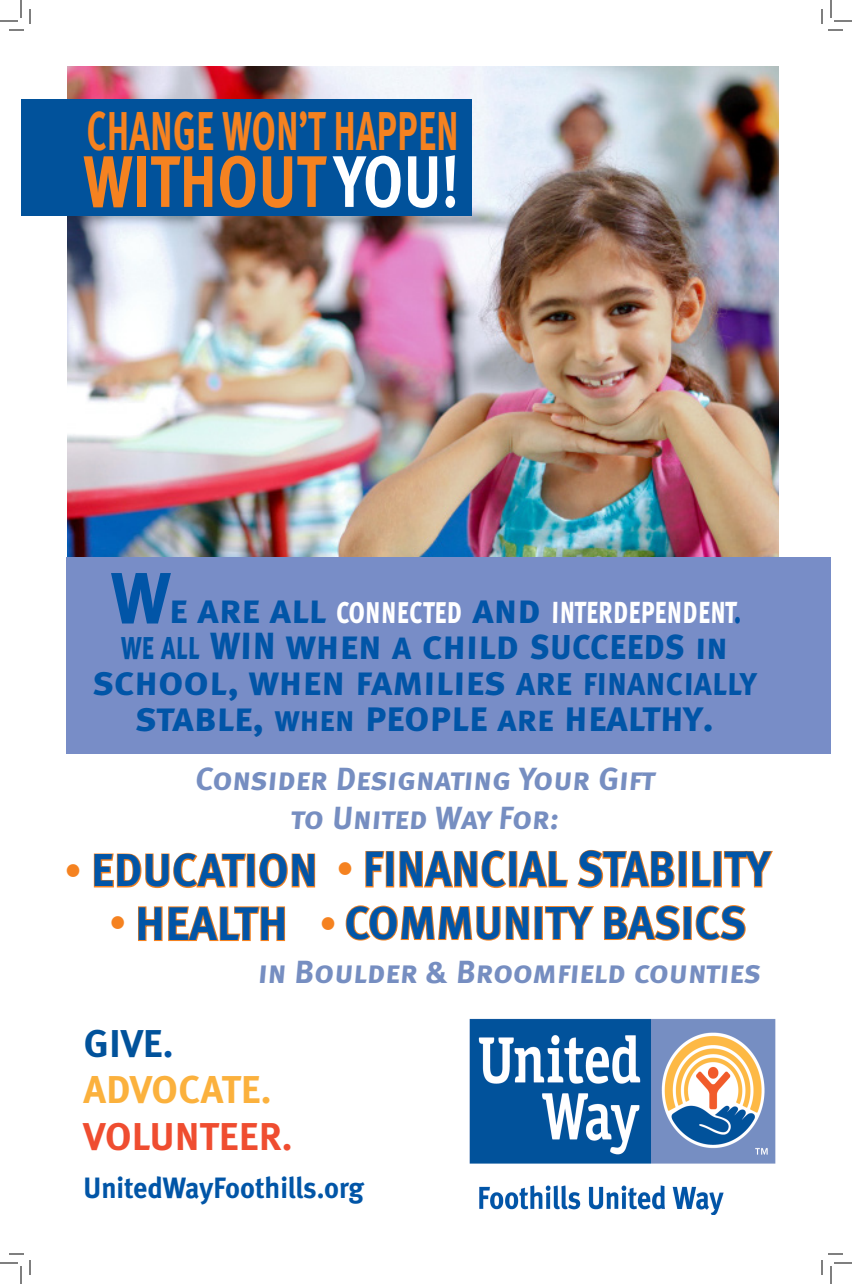
<style>
.page{position:relative;width:852px;height:1284px;background:#fff}
.page>*{position:absolute;margin:0;border:0;box-sizing:border-box;transform-origin:0 0}
.t1{font:72.8px "Meta Bold Caps";color:#f58220;scale:.81 1}
.t2{font:72px "Meta Bold Caps";color:#0155a7}
.t3{font:54.6px "Meta Bold Caps";color:#f58220;scale:.65 1}
.t4{font:49.7px "Meta Bold Caps";color:#0155a7;scale:.9 1}
.t5{font:48px "Minion Pro";color:#f58220}
.t6{font:47px "Meta Bold Caps";color:#0155a7}
.t7{font:46px "Meta Bold Caps";color:#0155a7}
.t8{font:43px "Meta Bold Caps";letter-spacing:-.01em;color:#0155a7;scale:.95 1}
.t9{font:41px/36px "Meta Bold Caps";letter-spacing:-.005em;color:#0155a7;text-align:center}
.t10{font:38.8px "Meta Bold Caps";color:#ef4d30}
.t11{font:38.8px "Meta Bold Caps";color:#fbb13d}
.t12{font:38.8px "Meta Bold Caps";color:#01529b}
.t13{font:38.6px "Meta Bold Caps";color:#fff;scale:.7 1}
.t14{font:32px "Meta Bold Caps";color:#768ec1}
.t15{font:700 29.4px "Meta";color:#0155a7;scale:.95 1}
.s1{color:#fff}
.s2{font-size:41px;color:#0155a7}
.s3{font-size:38.1px}
.s4{color:#0155a7}
.s5{font-size:40px}
.s6{font-size:48px}
.s7{font-size:38.8px}
.s8{font-size:43.7px}
.s9{font-size:37px}
.s10{font-size:39.9px}
.s11{font-size:41px}
.s12{font-size:36px}
</style>
<div class="page">
<img style="left:67px;top:66px;width:712px;height:491px">
<div style="left:66px;top:557px;width:765px;height:197px;background:#788dc7"></div>
<img style="left:681px;top:1019px;width:95px;height:195px">
<div style="left:678px;top:851px;width:9px;height:36px;border:2px solid #f58220"></div>
<svg style="left:692px;top:851px;width:20px;height:37px"></svg>
<div style="left:713px;top:851px;width:9px;height:36px;border:2px solid #f58220"></div>
<svg style="left:723px;top:850px;width:50px;height:38px"></svg>
<svg style="left:345px;top:536px;width:336px;height:674px"></svg>
<div style="left:683px;top:906px;width:9px;height:34px;border:2px solid #f58220"></div>
<svg style="left:695px;top:905px;width:51px;height:36px"></svg>
<svg style="left:93px;top:852px;width:223px;height:90px"></svg>
<div style="left:21px;top:100px;width:451px;height:116px;background:#01529b"></div>
<svg style="left:332px;top:156px;width:105px;height:52px"></svg>
<svg style="left:445px;top:155px;width:10px;height:53px"></svg>
<svg style="left:0;top:0;width:31px;height:31px"></svg>
<svg style="left:0;top:1253px;width:31px;height:31px"></svg>
<svg style="left:821px;top:0;width:31px;height:31px"></svg>
<svg style="left:821px;top:1253px;width:31px;height:31px"></svg>
<p class="t3" style="left:87px;top:99px;width:574px">CHANGE WON’T HAPPEN</p>
<p class="t1" style="left:84px;top:139px;width:465px">WITHOUT <span class="s1">YOU!</span></p>
<p class="t5" style="left:64px;top:833px;width:20px">•</p>
<p class="t2" style="left:110px;top:556px;width:61px">W</p>
<p class="t13" style="left:169px;top:587px;width:821px"><span class="s2">e are all</span> <span class="s3">connected</span> <span class="s2">and</span> interdependent<span class="s4">.</span></p>
<p class="t9" style="left:92px;top:626px;width:666px"><span class="s5">we all</span> <span class="s6">win</span> when <span class="s7">a</span> child <span class="s8">succeeds</span> <span class="s9">in </span>school, when families <span class="s5">are</span> <span class="s10">financially</span></p>
<p class="t8" style="left:135px;top:690px;width:612px"><span class="s11">stable,</span> <span class="s12">when</span> people <span class="s9">are</span> healthy<span class="s11">.</span></p>
<p class="t14" style="left:195px;top:761px;width:465px">Consider Designating Your Gift</p>
<p class="t14" style="left:290px;top:799px;width:273px">to United Way For:</p>
<p class="t7" style="left:91px;top:844px;width:228px">EDUCATION</p>
<p class="t4" style="left:363px;top:840px;width:454px">FINANCIAL STABILITY</p>
<p class="t6" style="left:135px;top:896px;width:154px">HEALTH</p>
<p class="t7" style="left:344px;top:896px;width:404px">COMMUNITY BASICS</p>
<p class="t5" style="left:336px;top:832px;width:20px">•</p>
<p class="t5" style="left:109px;top:886px;width:20px">•</p>
<p class="t5" style="left:319px;top:886px;width:20px">•</p>
<p class="t14" style="left:257px;top:953px;width:507px">in Boulder &amp; Broomfield counties</p>
<p class="t12" style="left:84px;top:1021px;width:92px">GIVE<span class="s4">.</span></p>
<p class="t11" style="left:84px;top:1067px;width:190px">ADVOCATE.</p>
<p class="t10" style="left:84px;top:1114px;width:210px">VOLUNTEER.</p>
<p class="t15" style="left:84px;top:1171px;width:297px">UnitedWayFoothills.org</p>
</div>
